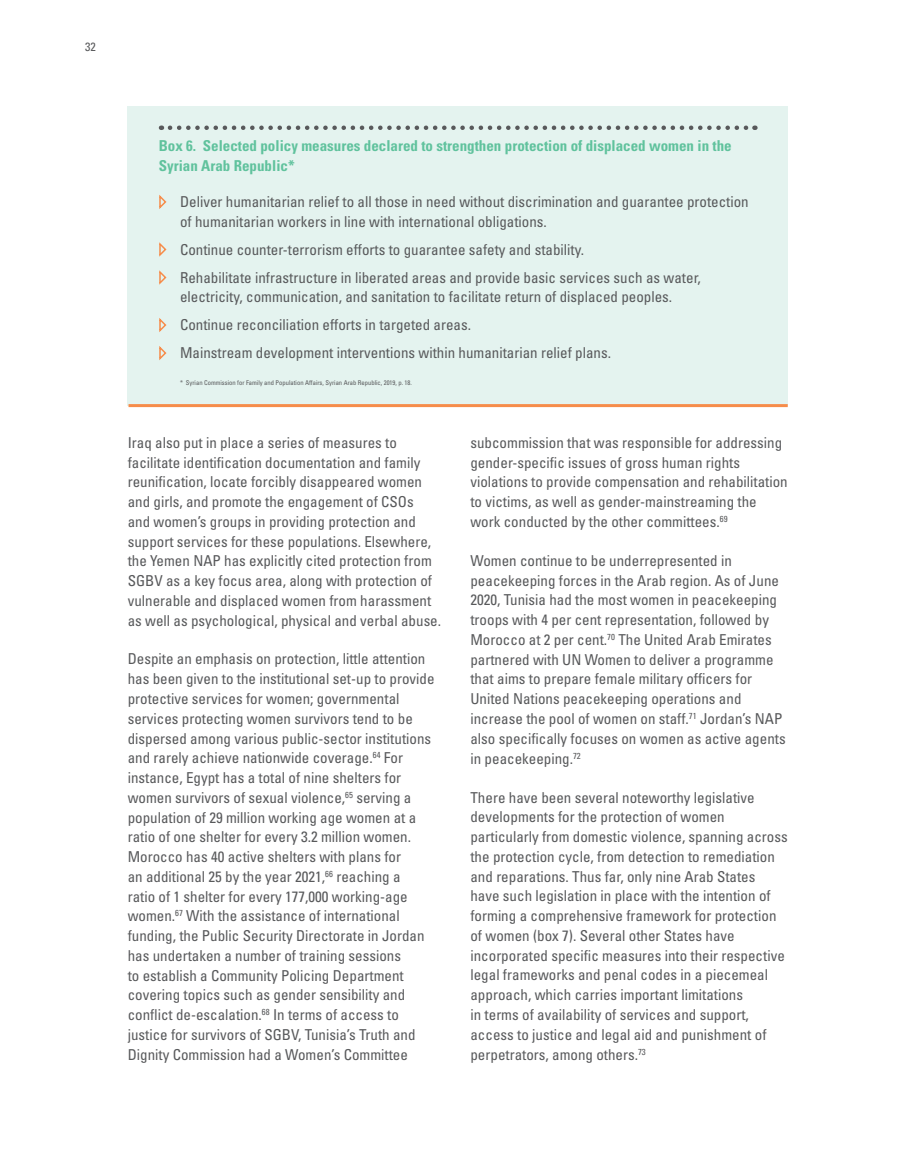
<style>
.page{position:relative;width:915px;height:1166px;background:#fff}
.page>*{position:absolute;margin:0;border:0;box-sizing:border-box;transform-origin:0 0}
.t1{font:condensed 15px/19.8px "Univers LT Std";color:#58595b}
.t2{font:700 condensed 15px/19.5px "Univers LT Std";color:#60c29d}
.t3{font:condensed 12px "Univers LT Std";color:#58595b}
.t4{font:condensed 6.6px "Univers LT Std";color:#58595b}
</style>
<div class="page">
<div style="left:128px;top:106px;width:659px;height:300px;background:#e4f3ef"></div>
<hr style="left:128px;top:404px;width:659px;height:3px;background:#f68c4a">
<svg style="left:170px;top:125px;width:585px;height:5px"></svg>
<p class="t3" style="left:85px;top:39px;width:12px">32</p>
<p class="t2" style="left:159px;top:136px;width:574px">Box 6. Selected policy measures declared to strengthen protection of displaced women in the<br>Syrian Arab Republic*</p>
<p class="t1" style="left:180px;top:192px;width:570px">Deliver humanitarian relief to all those in need without discrimination and guarantee protection of humanitarian workers in line with international obligations.</p>
<p class="t1" style="left:180px;top:235px;width:522px;line-height:28px">Continue counter-terrorism efforts to guarantee safety and stability.<br>Rehabilitate infrastructure in liberated areas and provide basic services such as water,</p>
<p class="t1" style="left:180px;top:283px;width:493px;line-height:28px">electricity, communication, and sanitation to facilitate return of displaced peoples.<br>Continue reconciliation efforts in targeted areas.<br>Mainstream development interventions within humanitarian relief plans.</p>
<p class="t4" style="left:180px;top:378px;width:233px">* Syrian Commission for Family and Population Affairs, Syrian Arab Republic, 2019, p. 18.</p>
<p class="t1" style="left:128px;top:432px;width:315px">Iraq also put in place a series of measures to facilitate identification documentation and family reunification, locate forcibly disappeared women and girls, and promote the engagement of CSOs<br>and women’s groups in providing protection and support services for these populations. Elsewhere, the Yemen NAP has explicitly cited protection from SGBV as a key focus area, along with protection of vulnerable and displaced women from harassment as well as psychological, physical and verbal abuse.</p>
<p class="t1" style="left:128px;top:648px;width:308px">Despite an emphasis on protection, little attention has been given to the institutional set-up to provide protective services for women; governmental services protecting women survivors tend to be dispersed among various public-sector institutions and rarely achieve nationwide coverage.<sup>64</sup> For instance, Egypt has a total of nine shelters for women survivors of sexual violence,<sup>65</sup> serving a population of 29 million working age women at a ratio of one shelter for every 3.2 million women.<br>Morocco has 40 active shelters with plans for<br>an additional 25 by the year 2021,<sup>66</sup> reaching a<br>ratio of 1 shelter for every 177,000 working-age women.<sup>67</sup> With the assistance of international funding, the Public Security Directorate in Jordan has undertaken a number of training sessions<br>to establish a Community Policing Department covering topics such as gender sensibility and conflict de-escalation.<sup>68</sup> In terms of access to justice for survivors of SGBV, Tunisia’s Truth and Dignity Commission had a Women’s Committee</p>
<p class="t1" style="left:470px;top:432px;width:318px">subcommission that was responsible for addressing gender-specific issues of gross human rights violations to provide compensation and rehabilitation to victims, as well as gender-mainstreaming the work conducted by the other committees.<sup>69</sup></p>
<p class="t1" style="left:470px;top:550px;width:316px">Women continue to be underrepresented in peacekeeping forces in the Arab region. As of June 2020, Tunisia had the most women in peacekeeping troops with 4 per cent representation, followed by Morocco at 2 per cent.<sup>70</sup> The United Arab Emirates partnered with UN Women to deliver a programme that aims to prepare female military officers for United Nations peacekeeping operations and increase the pool of women on staff.<sup>71</sup> Jordan’s NAP also specifically focuses on women as active agents in peacekeeping.<sup>72</sup></p>
<p class="t1" style="left:470px;top:786px;width:318px">There have been several noteworthy legislative developments for the protection of women particularly from domestic violence, spanning across the protection cycle, from detection to remediation and reparations. Thus far, only nine Arab States have such legislation in place with the intention of forming a comprehensive framework for protection of women (box 7). Several other States have incorporated specific measures into their respective legal frameworks and penal codes in a piecemeal approach, which carries important limitations<br>in terms of availability of services and support, access to justice and legal aid and punishment of perpetrators, among others.<sup>73</sup></p>
</div>
